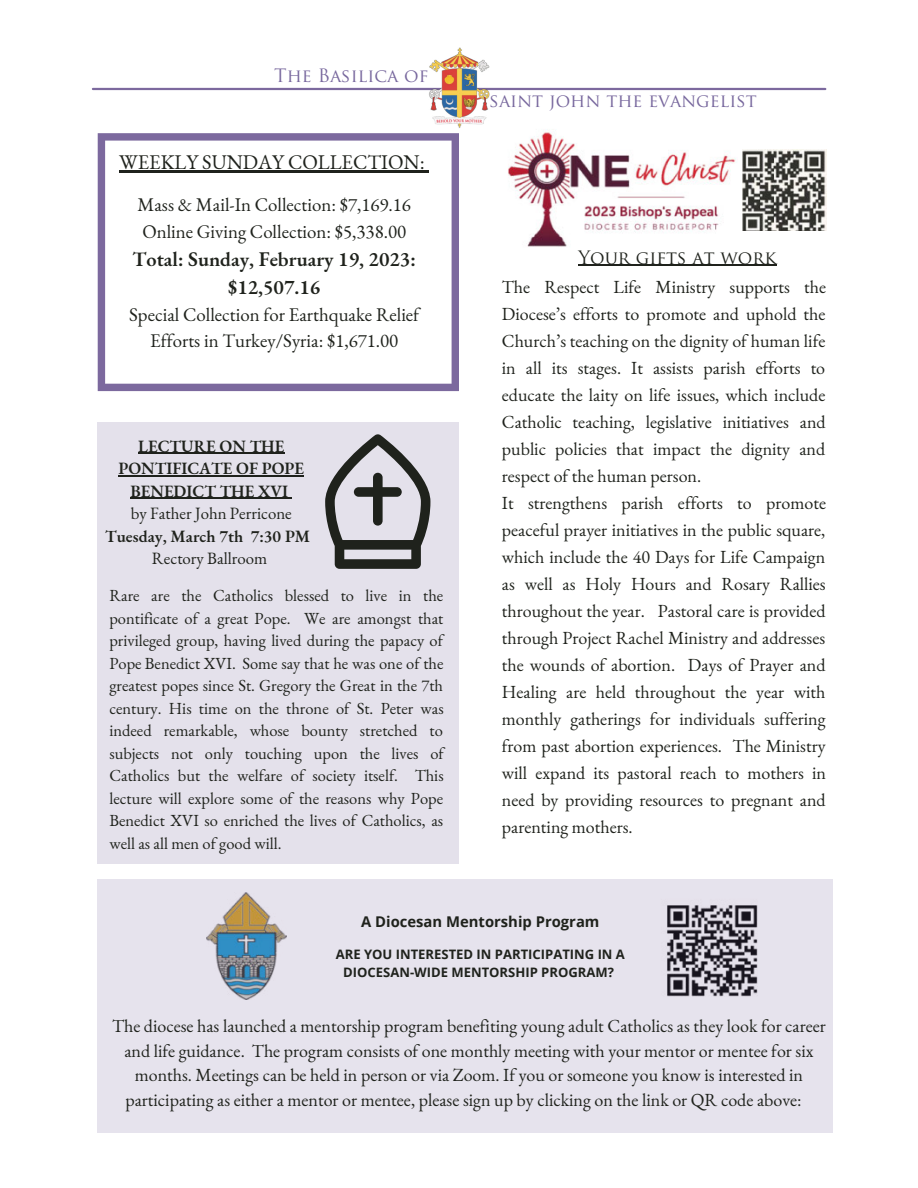
<style>
.page{position:relative;width:918px;height:1188px;background:#fff}
.page>*{position:absolute;margin:0;border:0;box-sizing:border-box;transform-origin:0 0}
.t1{font:600 20.25px/28.3px "EB Garamond";color:#1f221c;text-align:center}
.t2{font:20.25px "EB Garamond";color:#1f221c}
.t3{font:18.9px/26.2px "EB Garamond";color:#1f221c}
.t4{font:18px/27px "EB Garamond";color:#1f221c;text-align:center}
.t5{font:18px "Trajan Pro";color:#77679d}
.t6{font:18px "Trajan Pro";color:#1f221c}
.t7{font:600 16.8px/22.5px "EB Garamond";color:#1f221c;text-align:center}
.t8{font:16.8px "EB Garamond";color:#1f221c}
.t9{font:16.5px/22.5px "EB Garamond";color:#1f221c;text-align:justify}
.t10{font:700 14.85px "Open Sans";color:#1f221c}
.t11{font:700 13.05px/17.9px "Open Sans";color:#1f221c;text-align:center}
</style>
<div class="page">
<svg style="left:98px;top:133px;width:361px;height:258px"></svg>
<div style="left:98px;top:422px;width:361px;height:442px;background:#e4e1eb"></div>
<hr style="left:93px;top:88px;width:732px;height:2px;background:#7c699e">
<img style="left:428px;top:48px;width:61px;height:80px">
<img style="left:742px;top:150px;width:85px;height:81px">
<div style="left:97px;top:880px;width:736px;height:253px;background:#e6e3ed"></div>
<svg style="left:325px;top:434px;width:105px;height:135px"></svg>
<img style="left:508px;top:130px;width:228px;height:117px">
<hr style="left:119px;top:170px;width:306px;height:2px;background:#1f221c">
<hr style="left:138px;top:453px;width:146px;height:1px;background:#1f221c">
<hr style="left:119px;top:475px;width:185px;height:1px;background:#1f221c">
<hr style="left:131px;top:498px;width:157px;height:1px;background:#1f221c">
<hr style="left:578px;top:265px;width:199px;height:1px;background:#1f221c">
<p class="t5" style="left:274px;top:68px;width:156px">The Basilica of</p>
<p class="t2" style="left:119px;top:148px;width:307px">WEEKLY SUNDAY COLLECTION:</p>
<p class="t3" style="left:138px;top:191px;width:275px">Mass &amp; Mail-In Collection: $7,169.16<br>Online Giving Collection: $5,338.00</p>
<p class="t1" style="left:133px;top:245px;width:285px">Total: Sunday, February 19, 2023: $12,507.16</p>
<p class="t3" style="left:129px;top:301px;width:292px;text-align:center">Special Collection for Earthquake Relief<br>Efforts in Turkey/Syria: $1,671.00</p>
<p class="t7" style="left:119px;top:434px;width:187px">LECTURE ON THE<br>PONTIFICATE OF POPE<br>BENEDICT THE XVI</p>
<p class="t8" style="left:131px;top:502px;width:163px">by Father John Perricone</p>
<p class="t7" style="left:105px;top:524px;width:207px">Tuesday, March 7th 7:30 PM</p>
<p class="t8" style="left:152px;top:547px;width:117px">Rectory Ballroom</p>
<p class="t9" style="left:109px;top:584px;width:336px">Rare are the Catholics blessed to live in the pontificate of a great Pope. We are amongst that privileged group, having lived during the papacy of Pope Benedict XVI. Some say that he was one of the greatest popes since St. Gregory the Great in the 7th century. His time on the throne of St. Peter was indeed remarkable, whose bounty stretched to subjects not only touching upon the lives of Catholics but the welfare of society itself. This lecture will explore some of the reasons why Pope Benedict XVI so enriched the lives of Catholics, as well as all men of good will.</p>
<p class="t5" style="left:490px;top:93px;width:269px">saint john the evangelist</p>
<p class="t6" style="left:578px;top:250px;width:200px">Your gifts at work</p>
<p class="t4" style="left:502px;top:273px;width:326px;text-align:left">The Respect Life Ministry supports the Diocese’s efforts to promote and uphold the Church’s teaching on the dignity of human life in all its stages. It assists parish efforts to educate the laity on life issues, which include Catholic teaching, legislative initiatives and public policies that impact the dignity and respect of the human person.<br>It strengthens parish efforts to promote peaceful prayer initiatives in the public square, which include the 40 Days for Life Campaign as well as Holy Hours and Rosary Rallies throughout the year. Pastoral care is provided through Project Rachel Ministry and addresses the wounds of abortion. Days of Prayer and Healing are held throughout the year with monthly gatherings for individuals suffering from past abortion experiences. The Ministry will expand its pastoral reach to mothers in need by providing resources to pregnant and parenting mothers.</p>
<p class="t10" style="left:361px;top:911px;width:240px">A Diocesan Mentorship Program</p>
<p class="t11" style="left:336px;top:945px;width:291px">ARE YOU INTERESTED IN PARTICIPATING IN A<br>DIOCESAN-WIDE MENTORSHIP PROGRAM?</p>
<p class="t4" style="left:112px;top:1013px;width:715px;line-height:24.8px">The diocese has launched a mentorship program benefiting young adult Catholics as they look for career and life guidance. The program consists of one monthly meeting with your mentor or mentee for six months. Meetings can be held in person or via Zoom. If you or someone you know is interested in participating as either a mentor or mentee, please sign up by clicking on the link or QR code above:</p>
</div>
